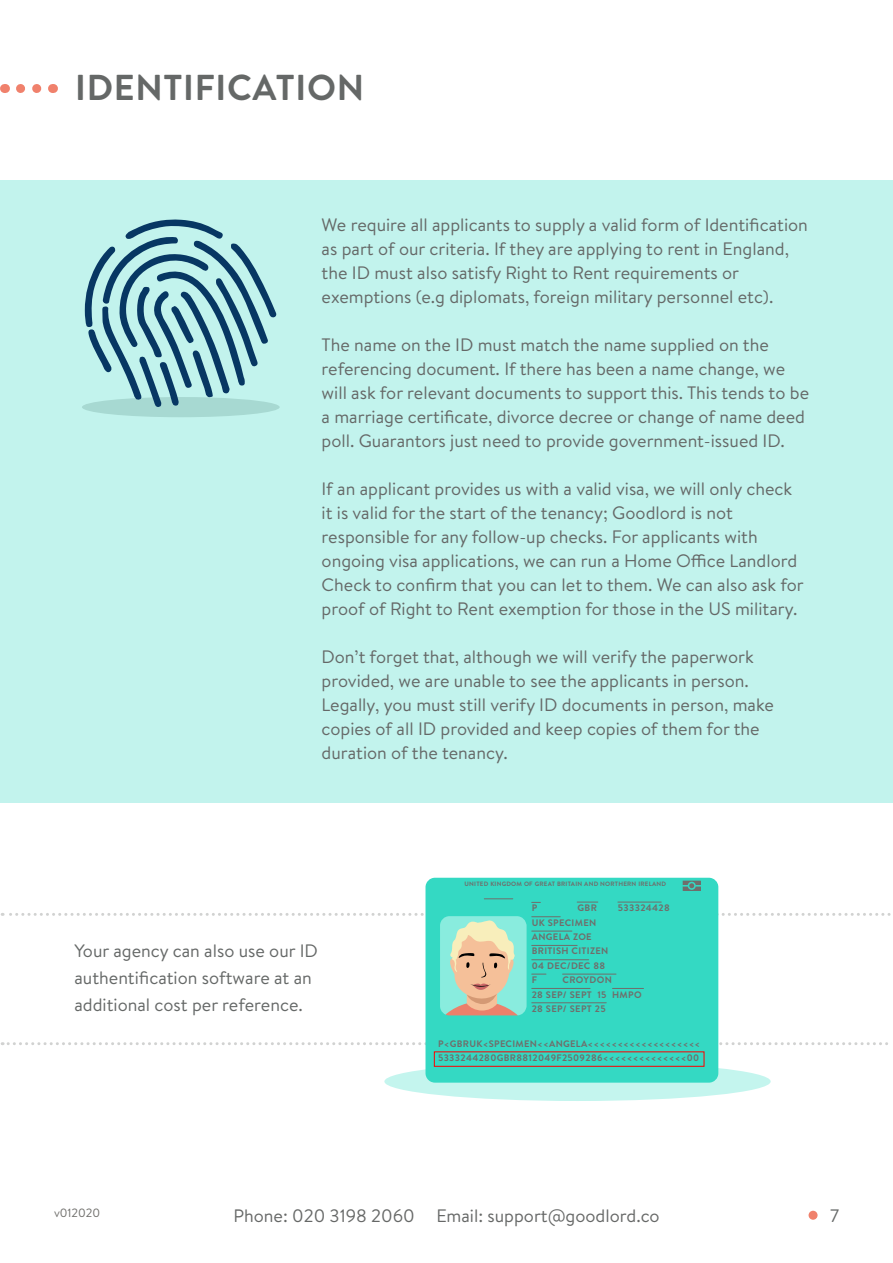
<style>
.page{position:relative;width:893px;height:1263px;background:#fff}
.page>*{position:absolute;margin:0;border:0;box-sizing:border-box;transform-origin:0 0}
.t1{font:700 36px "Brandon Text";letter-spacing:.02em;color:#656867}
.t2{font:18px/24px "Brandon Text";color:#656867}
.t3{font:18px "Brandon Text";color:#666867}
.t4{font:12px "Brandon Text";color:#6f6e6b}
.t5{font:700 9.45px/14.4px "Brandon Text";letter-spacing:.035em;color:#6f6e6b}
.t6{font:700 6.3px "Brandon Text";letter-spacing:.035em;color:#6f6e6b}
</style>
<div class="page">
<svg style="left:2px;top:1042px;width:886px;height:3px"></svg>
<div style="left:0;top:180px;width:893px;height:623px;background:#c2f3ed"></div>
<svg style="left:82px;top:219px;width:198px;height:198px"></svg>
<div style="left:384px;top:1062px;width:387px;height:39px;background:#c4f5ee;border-radius:50%"></div>
<div style="left:425px;top:878px;width:293px;height:205px;background:#34d9c3"></div>
<svg style="left:685px;top:883px;width:14px;height:6px"></svg>
<div style="left:683px;top:881px;width:18px;height:10px;border:1px solid #6f6e6b"></div>
<div style="left:434px;top:1051px;width:270px;height:16px;border:1px solid #f00"></div>
<div style="left:688px;top:882px;width:8px;height:8px;border:2px solid #34d9c3;border-radius:50%"></div>
<svg style="left:484px;top:898px;width:29px;height:1px"></svg>
<svg style="left:577px;top:902px;width:21px;height:1px"></svg>
<hr style="left:618px;top:902px;width:43px;height:1px;background:#6f6e6b">
<svg style="left:2px;top:913px;width:889px;height:110px"></svg>
<hr style="left:612px;top:988px;width:31px;height:1px;background:#6f6e6b">
<hr style="left:563px;top:974px;width:53px;height:1px;background:#6f6e6b">
<hr style="left:532px;top:988px;width:58px;height:1px;background:#6f6e6b">
<hr style="left:532px;top:1002px;width:74px;height:1px;background:#6f6e6b">
<svg style="left:21px;top:84px;width:21px;height:9px"></svg>
<div style="left:808px;top:1211px;width:10px;height:9px;background:#f0816c;border-radius:50%"></div>
<h1 class="t1" style="left:75px;top:63px;width:290px">IDENTIFICATION</h1>
<p class="t2" style="left:322px;top:212px;width:488px">We require all applicants to supply a valid form of Identification as part of our criteria. If they are applying to rent in England, the ID must also satisfy Right to Rent requirements or exemptions (e.g diplomats, foreign military personnel etc).</p>
<p class="t2" style="left:322px;top:332px;width:489px">The name on the ID must match the name supplied on the referencing document. If there has been a name change, we will ask for relevant documents to support this. This tends to be a marriage certificate, divorce decree or change of name deed poll. Guarantors just need to provide government-issued ID.</p>
<p class="t2" style="left:322px;top:476px;width:484px">If an applicant provides us with a valid visa, we will only check it is valid for the start of the tenancy; Goodlord is not responsible for any follow-up checks. For applicants with ongoing visa applications, we can run a Home Office Landlord Check to confirm that you can let to them. We can also ask for proof of Right to Rent exemption for those in the US military.</p>
<p class="t2" style="left:322px;top:644px;width:454px">Don’t forget that, although we will verify the paperwork provided, we are unable to see the applicants in person.<br>Legally, you must still verify ID documents in person, make copies of all ID provided and keep copies of them for the duration of the tenancy.</p>
<p class="t2" style="left:74px;top:937px;width:245px;line-height:27px">Your agency can also use our ID authentification software at an additional cost per reference.</p>
<p class="t6" style="left:465px;top:879px;width:203px">UNITED KINGDOM OF GREAT BRITAIN AND NORTHERN IRELAND</p>
<p class="t5" style="left:532px;top:915px;width:78px">UK SPECIMEN<br>ANGELA ZOE<br>BRITISH CITIZEN<br>04 DEC/DEC 88<br>F</p>
<p class="t5" style="left:532px;top:901px;width:7px">P</p>
<p class="t5" style="left:577px;top:901px;width:21px">GBR</p>
<p class="t5" style="left:618px;top:901px;width:53px">533324428</p>
<p class="t5" style="left:532px;top:972px;width:111px;text-indent:31px">CROYDON<br>28 SEP/ SEPT 15 HMPO<br>28 SEP/ SEPT 25</p>
<p class="t5" style="left:438px;top:1037px;width:264px">P&lt;GBRUK&lt;SPECIMEN&lt;&lt;ANGELA&lt;&lt;&lt;&lt;&lt;&lt;&lt;&lt;&lt;&lt;&lt;&lt;&lt;&lt;&lt;&lt;&lt;&lt;&lt;<br>5333244280GBR8812049F2509286&lt;&lt;&lt;&lt;&lt;&lt;&lt;&lt;&lt;&lt;&lt;&lt;&lt;&lt;00</p>
<p class="t4" style="left:54px;top:1205px;width:48px">v012020</p>
<p class="t3" style="left:233px;top:1203px;width:428px">Phone: 020 3198 2060 Email: support@goodlord.co</p>
<p class="t2" style="left:830px;top:1203px;width:11px">7</p>
</div>
